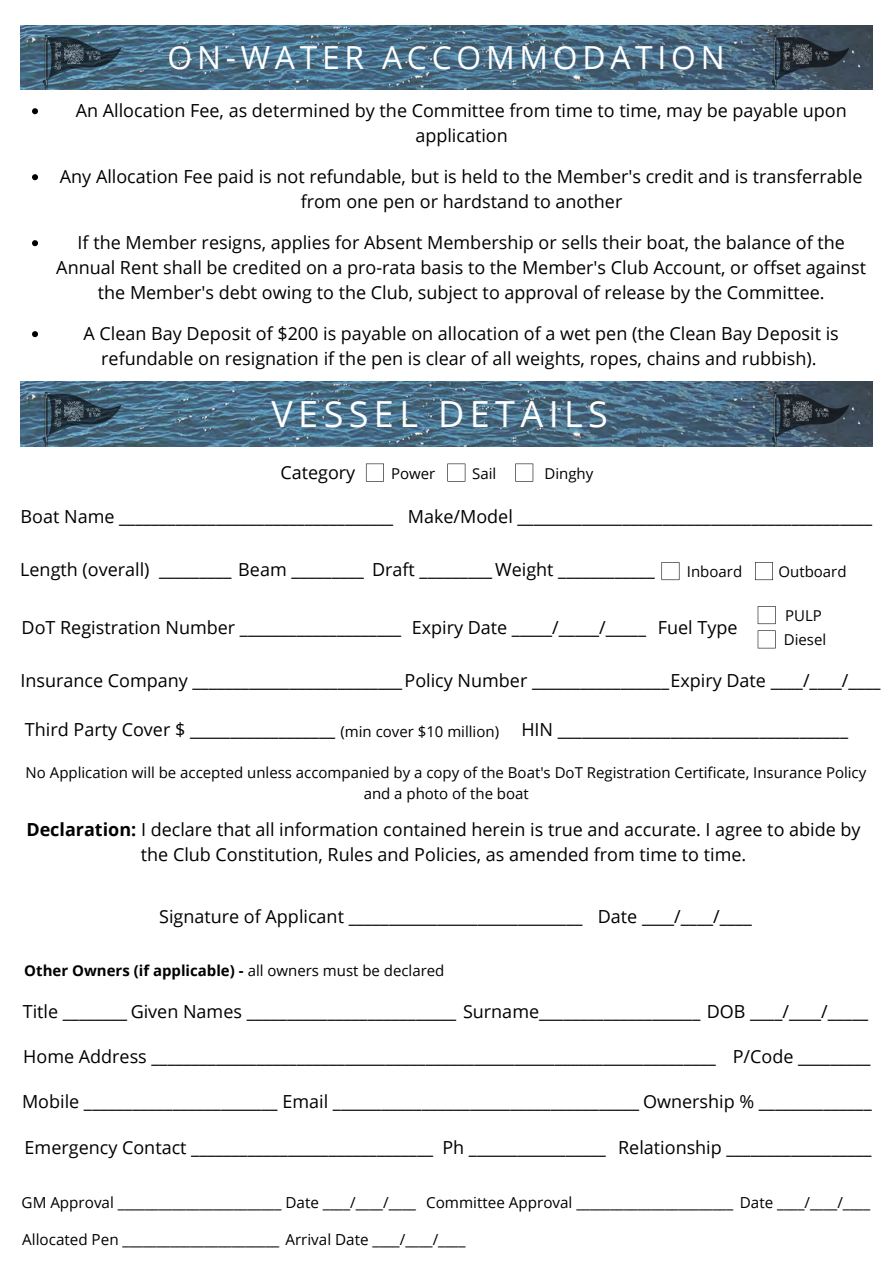
<style>
.page{position:relative;width:893px;height:1264px;background:#fff}
.page>*{position:absolute;margin:0;border:0;box-sizing:border-box;transform-origin:0 0}
.t1{font:36px "Open Sans";letter-spacing:.15em;color:#fff}
.t2{font:31.8px "Open Sans";letter-spacing:.15em;color:#fff}
.t3{font:18px/25px "Open Sans";color:#000;text-align:center}
.t4{font:15.15px "Open Sans";color:#000}
.t5{font:15px/20.2px "Open Sans";color:#000;text-align:center}
.t6{font:700 15px "Open Sans";color:#000}
.s1{font-size:15px}
.s2{font-weight:700}
.s3{font-weight:400}
</style>
<div class="page">
<img style="left:20px;top:382px;width:852px;height:64px">
<img style="left:44px;top:392px;width:76px;height:54px">
<img style="left:772px;top:392px;width:76px;height:54px">
<img style="left:20px;top:25px;width:852px;height:64px">
<img style="left:44px;top:36px;width:76px;height:54px">
<img style="left:772px;top:36px;width:76px;height:54px">
<svg style="left:32px;top:108px;width:6px;height:6px"></svg>
<svg style="left:32px;top:174px;width:6px;height:6px"></svg>
<svg style="left:32px;top:240px;width:6px;height:6px"></svg>
<svg style="left:32px;top:331px;width:6px;height:6px"></svg>
<svg style="left:757px;top:606px;width:18px;height:18px"></svg>
<svg style="left:757px;top:630px;width:18px;height:18px"></svg>
<svg style="left:447px;top:463px;width:18px;height:18px"></svg>
<svg style="left:366px;top:463px;width:18px;height:18px"></svg>
<svg style="left:515px;top:463px;width:18px;height:18px"></svg>
<svg style="left:755px;top:562px;width:18px;height:18px"></svg>
<svg style="left:661px;top:562px;width:18px;height:18px"></svg>
<h2 class="t2" style="left:167px;top:35px;width:558px">ON-WATER ACCOMMODATION</h2>
<p class="t3" style="left:76px;top:98px;width:772px">An Allocation Fee, as determined by the Committee from time to time, may be payable upon application</p>
<p class="t3" style="left:60px;top:164px;width:804px">Any Allocation Fee paid is not refundable, but is held to the Member's credit and is transferrable from one pen or hardstand to another</p>
<p class="t3" style="left:56px;top:230px;width:811px">If the Member resigns, applies for Absent Membership or sells their boat, the balance of the<br>Annual Rent shall be credited on a pro-rata basis to the Member's Club Account, or offset against the Member's debt owing to the Club, subject to approval of release by the Committee.</p>
<p class="t3" style="left:83px;top:320px;width:756px">A Clean Bay Deposit of $200 is payable on allocation of a wet pen (the Clean Bay Deposit is refundable on resignation if the pen is clear of all weights, ropes, chains and rubbish).</p>
<h1 class="t1" style="left:271px;top:388px;width:338px">VESSEL DETAILS</h1>
<p class="t3" style="left:280px;top:460px;width:76px">Category</p>
<p class="t5" style="left:391px;top:462px;width:46px">Power</p>
<p class="t5" style="left:472px;top:462px;width:26px">Sail</p>
<p class="t5" style="left:544px;top:462px;width:50px">Dinghy</p>
<p class="t3" style="left:21px;top:503px;width:374px">Boat Name __________________________________</p>
<p class="t3" style="left:408px;top:503px;width:466px">Make/Model ____________________________________________</p>
<p class="t3" style="left:20px;top:556px;width:636px">Length (overall) _________ Beam _________ Draft _________ Weight ____________</p>
<p class="t5" style="left:687px;top:561px;width:57px">Inboard</p>
<p class="t5" style="left:778px;top:561px;width:69px">Outboard</p>
<p class="t3" style="left:22px;top:614px;width:626px">DoT Registration Number ____________________ Expiry Date _____/_____/_____</p>
<p class="t3" style="left:657px;top:614px;width:81px">Fuel Type</p>
<p class="t5" style="left:785px;top:605px;width:38px">PULP</p>
<p class="t5" style="left:783px;top:629px;width:44px">Diesel</p>
<p class="t3" style="left:21px;top:667px;width:861px">Insurance Company __________________________Policy Number _________________Expiry Date ____/____/____</p>
<p class="t3" style="left:25px;top:716px;width:475px">Third Party Cover $ __________________ <span class="s1">(min cover $10 million)</span></p>
<p class="t3" style="left:521px;top:716px;width:328px">HIN ____________________________________</p>
<p class="t5" style="left:26px;top:762px;width:842px">No Application will be accepted unless accompanied by a copy of the Boat's DoT Registration Certificate, Insurance Policy and a photo of the boat</p>
<p class="t3" style="left:26px;top:816px;width:835px"><span class="s2">Declaration:</span> I declare that all information contained herein is true and accurate. I agree to abide by the Club Constitution, Rules and Policies, as amended from time to time.</p>
<p class="t3" style="left:159px;top:903px;width:594px">Signature of Applicant _____________________________ Date ____/____/____</p>
<p class="t6" style="left:24px;top:959px;width:421px">Other Owners (if applicable) - <span class="s3">all owners must be declared</span></p>
<p class="t3" style="left:23px;top:998px;width:846px">Title ________ Given Names __________________________ Surname____________________ DOB ____/____/_____</p>
<p class="t3" style="left:23px;top:1043px;width:848px">Home Address ______________________________________________________________________ P/Code _________</p>
<p class="t3" style="left:22px;top:1088px;width:851px">Mobile ________________________ Email ______________________________________ Ownership % ______________</p>
<p class="t3" style="left:25px;top:1133px;width:848px">Emergency Contact ______________________________ Ph _________________ Relationship __________________</p>
<p class="t4" style="left:22px;top:1191px;width:850px">GM Approval ________________________ Date ____/____/____ Committee Approval _______________________ Date ____/____/____</p>
<p class="t4" style="left:22px;top:1228px;width:444px">Allocated Pen _______________________ Arrival Date ____/____/____</p>
</div>
